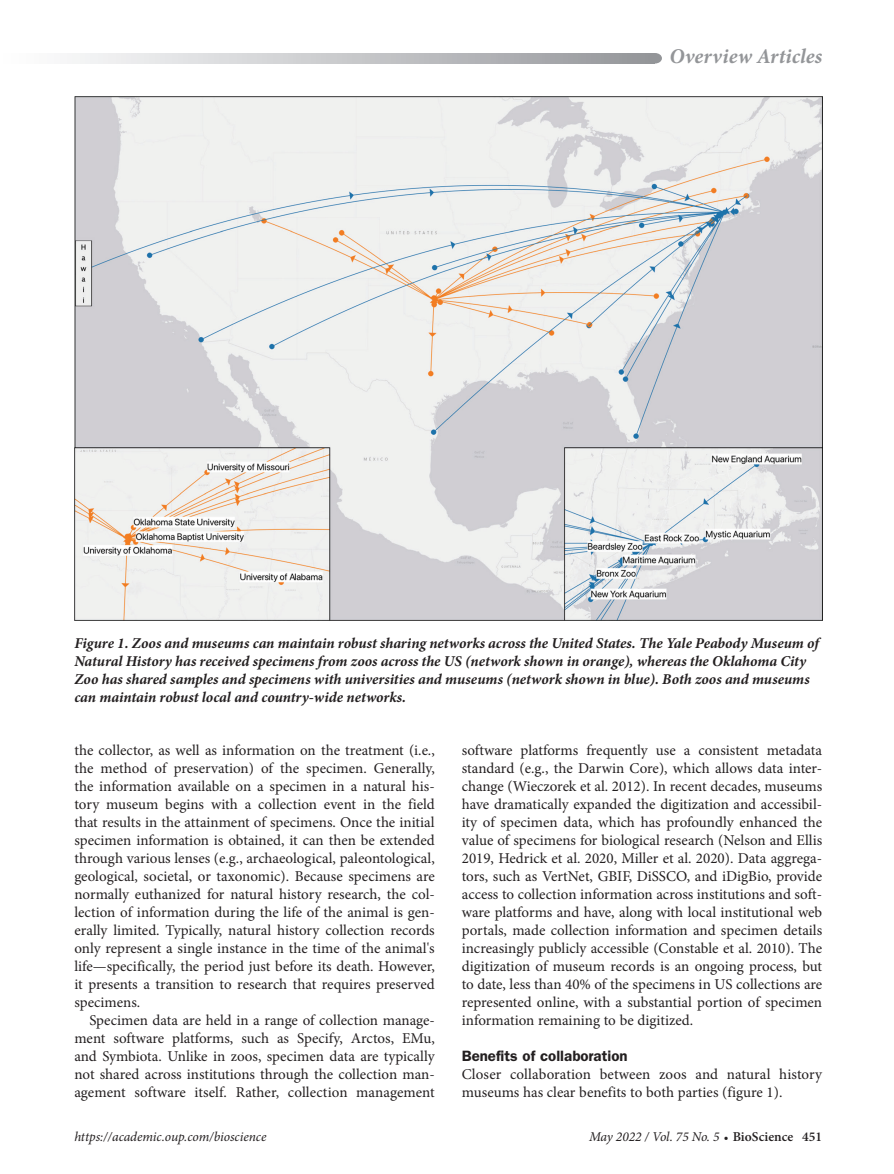
<style>
.page{position:relative;width:894px;height:1174px;background:#fff}
.page>*{position:absolute;margin:0;border:0;box-sizing:border-box;transform-origin:0 0}
.RH{font:italic 700 21px "Minion Pro";letter-spacing:.005em;color:#939598}
.Para{font:15px/18px "Minion Pro";color:#231f20;text-align:justify}
.FigCaption{font:italic 700 15px/18px "Minion Pro";letter-spacing:-.005em;color:#231f20}
.ParaFL{font:15px/18px "Minion Pro";letter-spacing:.005em;color:#231f20}
.t1{font:600 15px "ITC Franklin Gothic Std";color:#231f20}
.t2{font:italic 13.5px "Minion Pro";letter-spacing:-.005em;color:#231f20}
.s1{font-weight:600;font-style:normal;font-size:12px}
.s2{font-weight:600;font-style:normal}
</style>
<div class="page">
<svg style="left:72px;top:53px;width:580px;height:11px;background:#c5c6c9"></svg>
<div style="left:648px;top:53px;width:13px;height:11px;background:#939598;border-radius:50%"></div>
<img style="left:74px;top:96px;width:747px;height:524px">
<p class="RH" style="left:669px;top:41px;width:154px">Overview Articles</p>
<p class="FigCaption" style="left:74px;top:634px;width:745px">Figure 1. Zoos and museums can maintain robust sharing networks across the United States. The Yale Peabody Museum of Natural History has received specimens from zoos across the US (network shown in orange), whereas the Oklahoma City Zoo has shared samples and specimens with universities and museums (network shown in blue). Both zoos and museums can maintain robust local and country-wide networks.</p>
<h2 class="Para" style="left:74px;top:741px;width:362px">the collector, as well as information on the treatment (i.e., the method of preservation) of the specimen. Generally, the information available on a specimen in a natural his&shy;tory museum begins with a collection event in the field that results in the attainment of specimens. Once the initial specimen information is obtained, it can then be extended through various lenses (e.g., archaeological, paleontological, geological, societal, or taxonomic). Because specimens are normally euthanized for natural history research, the col&shy;lection of information during the life of the animal is gen&shy;erally limited. Typically, natural history collection records only represent a single instance in the time of the animal's life—specifically, the period just before its death. However, it presents a transition to research that requires preserved specimens.</h2>
<p class="Para" style="left:74px;top:1011px;width:362px;text-indent:15px">Specimen data are held in a range of collection manage&shy;ment software platforms, such as Specify, Arctos, EMu, and Symbiota. Unlike in zoos, specimen data are typically not shared across institutions through the collection man&shy;agement software itself. Rather, collection management</p>
<p class="Para" style="left:461px;top:741px;width:362px">software platforms frequently use a consistent metadata standard (e.g., the Darwin Core), which allows data inter&shy;change (Wieczorek et al. 2012). In recent decades, museums have dramatically expanded the digitization and accessibil&shy;ity of specimen data, which has profoundly enhanced the value of specimens for biological research (Nelson and Ellis 2019, Hedrick et al. 2020, Miller et al. 2020). Data aggrega&shy;tors, such as VertNet, GBIF, DiSSCO, and iDigBio, provide access to collection information across institutions and soft&shy;ware platforms and have, along with local institutional web portals, made collection information and specimen details increasingly publicly accessible (Constable et al. 2010). The digitization of museum records is an ongoing process, but to date, less than 40% of the specimens in US collections are represented online, with a substantial portion of specimen information remaining to be digitized.</p>
<h1 class="t1" style="left:461px;top:1047px;width:167px">Benefits of collaboration</h1>
<p class="ParaFL" style="left:461px;top:1065px;width:361px">Closer collaboration between zoos and natural history museums has clear benefits to both parties (figure 1).</p>
<p class="t2" style="left:74px;top:1127px;width:193px">https://academic.oup.com/bioscience</p>
<p class="t2" style="left:588px;top:1127px;width:234px">May 2022 / Vol. 75 No. 5 <span class="s1">•</span> <span class="s2">BioScience 451</span></p>
</div>
